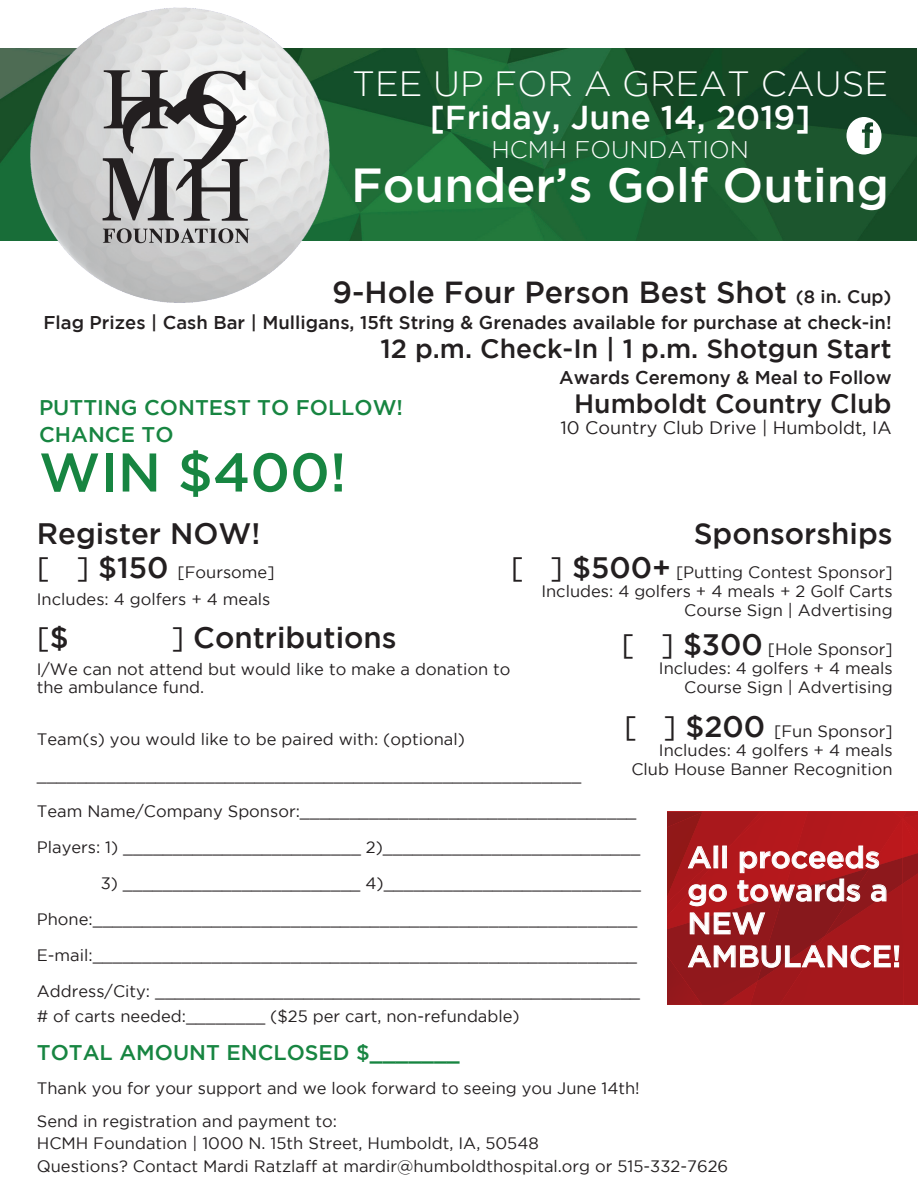
<style>
.page{position:relative;width:918px;height:1188px;background:#fff}
.page>*{position:absolute;margin:0;border:0;box-sizing:border-box;transform-origin:0 0}
.t1{font:500 54.45px "Gotham";color:#178541}
.t2{font:500 47.7px "Gotham";color:#fff}
.t3{font:300 34.95px "Gotham";color:#fff}
.t4{font:500 33px "Gotham";color:#fff}
.t5{font:500 30.45px "Gotham";color:#231f20}
.t6{font:500 30px/33px "Gotham";color:#fff}
.t7{font:500 29.55px "Gotham";color:#231f20}
.t8{font:29.55px "Gotham";color:#231f20}
.t9{font:500 26.4px "Gotham";color:#231f20}
.t10{font:300 24px "Gotham";color:#fff}
.t11{font:500 21.15px "Gotham";color:#178541}
.t12{font:500 18.45px "Gotham";color:#231f20}
.t13{font:18px "Gotham";color:#231f20}
.t14{font:16.5px/18px "Gotham";color:#231f20}
.s1{font-size:18px}
.s2{font-size:29.55px}
.s3{font-weight:500;font-size:29.55px}
.s4{font-weight:500}
.s5{font-weight:400}
</style>
<div class="page">
<img style="left:0;top:49px;width:916px;height:192px">
<img style="left:13px;top:7px;width:338px;height:296px">
<svg style="left:103px;top:70px;width:145px;height:151px;background:#9f9e9e"></svg>
<svg style="left:103px;top:228px;width:146px;height:15px;background:#929192"></svg>
<div style="left:825px;top:936px;width:78px;height:69px;background:#a5181c"></div>
<img style="left:870px;top:858px;width:33px;height:78px">
<div style="left:903px;top:884px;width:15px;height:121px;background:#a7181c"></div>
<img style="left:902px;top:849px;width:16px;height:9px">
<img style="left:903px;top:853px;width:15px;height:31px">
<img style="left:902px;top:812px;width:16px;height:37px">
<img style="left:761px;top:812px;width:22px;height:33px">
<img style="left:667px;top:917px;width:90px;height:88px">
<img style="left:667px;top:955px;width:35px;height:50px">
<img style="left:667px;top:903px;width:21px;height:14px">
<img style="left:750px;top:936px;width:75px;height:69px">
<img style="left:783px;top:812px;width:119px;height:82px">
<img style="left:757px;top:935px;width:113px;height:46px">
<svg style="left:893px;top:812px;width:13px;height:6px"></svg>
<img style="left:761px;top:812px;width:6px;height:31px">
<img style="left:667px;top:812px;width:94px;height:91px">
<img style="left:667px;top:827px;width:35px;height:70px">
<img style="left:667px;top:812px;width:36px;height:15px">
<img style="left:902px;top:815px;width:16px;height:18px">
<svg style="left:688px;top:845px;width:199px;height:90px;background:#ad3438"></svg>
<svg style="left:688px;top:945px;width:211px;height:23px;background:#ae494c"></svg>
<svg style="left:846px;top:117px;width:36px;height:38px"></svg>
<p class="t3" style="left:352px;top:64px;width:537px">TEE UP FOR A GREAT CAUSE</p>
<p class="t4" style="left:430px;top:99px;width:382px">[Friday, June 14, 2019]</p>
<p class="t10" style="left:491px;top:137px;width:259px">HCMH FOUNDATION</p>
<p class="t2" style="left:351px;top:158px;width:539px">Founder’s Golf Outing</p>
<p class="t5" style="left:332px;top:275px;width:561px">9-Hole Four Person Best Shot <span class="s1">(8 in. Cup)</span></p>
<p class="t12" style="left:44px;top:312px;width:850px">Flag Prizes | Cash Bar | Mulligans, 15ft String &amp; Grenades available for purchase at check-in!</p>
<p class="t9" style="left:380px;top:334px;width:513px">12 p.m. Check-In | 1 p.m. Shotgun Start</p>
<p class="t12" style="left:559px;top:367px;width:334px">Awards Ceremony &amp; Meal to Follow</p>
<p class="t9" style="left:574px;top:388px;width:319px">Humboldt Country Club</p>
<p class="t13" style="left:560px;top:418px;width:333px">10 Country Club Drive | Humboldt, IA</p>
<p class="t11" style="left:39px;top:396px;width:366px">PUTTING CONTEST TO FOLLOW!</p>
<p class="t11" style="left:39px;top:423px;width:136px">CHANCE TO</p>
<p class="t1" style="left:39px;top:441px;width:309px">WIN $400!</p>
<p class="t7" style="left:694px;top:517px;width:200px">Sponsorships</p>
<p class="t14" style="left:511px;top:563px;width:383px"><span class="s2">[ ]</span> <span class="s3">$500+</span> [Putting Contest Sponsor]</p>
<p class="t14" style="left:541px;top:582px;width:353px">Includes: 4 golfers + 4 meals + 2 Golf Carts</p>
<p class="t14" style="left:684px;top:601px;width:210px">Course Sign | Advertising</p>
<p class="t14" style="left:622px;top:640px;width:272px"><span class="s2">[ ]</span> <span class="s3">$300</span> [Hole Sponsor]</p>
<p class="t14" style="left:659px;top:659px;width:235px">Includes: 4 golfers + 4 meals</p>
<p class="t14" style="left:684px;top:678px;width:210px">Course Sign | Advertising</p>
<p class="t14" style="left:624px;top:722px;width:270px"><span class="s2">[ ]</span> <span class="s3">$200</span> [Fun Sponsor]</p>
<p class="t14" style="left:659px;top:741px;width:235px">Includes: 4 golfers + 4 meals</p>
<p class="t14" style="left:631px;top:760px;width:263px">Club House Banner Recognition</p>
<p class="t7" style="left:37px;top:517px;width:225px">Register NOW!</p>
<p class="t14" style="left:37px;top:563px;width:239px"><span class="s2">[ ]</span> <span class="s3">$150</span> [Foursome]</p>
<p class="t14" style="left:37px;top:590px;width:235px">Includes: 4 golfers + 4 meals</p>
<p class="t8" style="left:37px;top:622px;width:33px">[<span class="s4">$</span></p>
<p class="t7" style="left:171px;top:621px;width:227px"><span class="s5">]</span> Contributions</p>
<p class="t14" style="left:37px;top:660px;width:475px">I/We can not attend but would like to make a donation to the ambulance fund.</p>
<p class="t14" style="left:37px;top:730px;width:430px">Team(s) you would like to be paired with: (optional)</p>
<p class="t14" style="left:37px;top:766px;width:546px">_______________________________________________________</p>
<p class="t14" style="left:37px;top:802px;width:601px">Team Name/Company Sponsor:__________________________________</p>
<p class="t14" style="left:37px;top:838px;width:605px">Players: 1) ________________________ 2)__________________________</p>
<p class="t14" style="left:101px;top:874px;width:542px">3) ________________________ 4)__________________________</p>
<p class="t14" style="left:37px;top:910px;width:602px">Phone:_______________________________________________________</p>
<p class="t14" style="left:37px;top:946px;width:602px">E-mail:_______________________________________________________</p>
<p class="t14" style="left:37px;top:982px;width:605px">Address/City: _________________________________________________</p>
<p class="t14" style="left:37px;top:1007px;width:484px"># of carts needed:________ ($25 per cart, non-refundable)</p>
<p class="t11" style="left:37px;top:1040px;width:425px">TOTAL AMOUNT ENCLOSED $_______</p>
<p class="t14" style="left:37px;top:1079px;width:604px">Thank you for your support and we look forward to seeing you June 14th!</p>
<p class="t14" style="left:37px;top:1112px;width:302px">Send in registration and payment to:</p>
<p class="t14" style="left:37px;top:1134px;width:503px">HCMH Foundation | 1000 N. 15th Street, Humboldt, IA, 50548</p>
<p class="t14" style="left:37px;top:1157px;width:693px">Questions? Contact Mardi Ratzlaff at mardir@humboldthospital.org or 515-332-7626</p>
<p class="t6" style="left:688px;top:840px;width:215px">All proceeds go towards a<br>NEW<br>AMBULANCE!</p>
</div>
